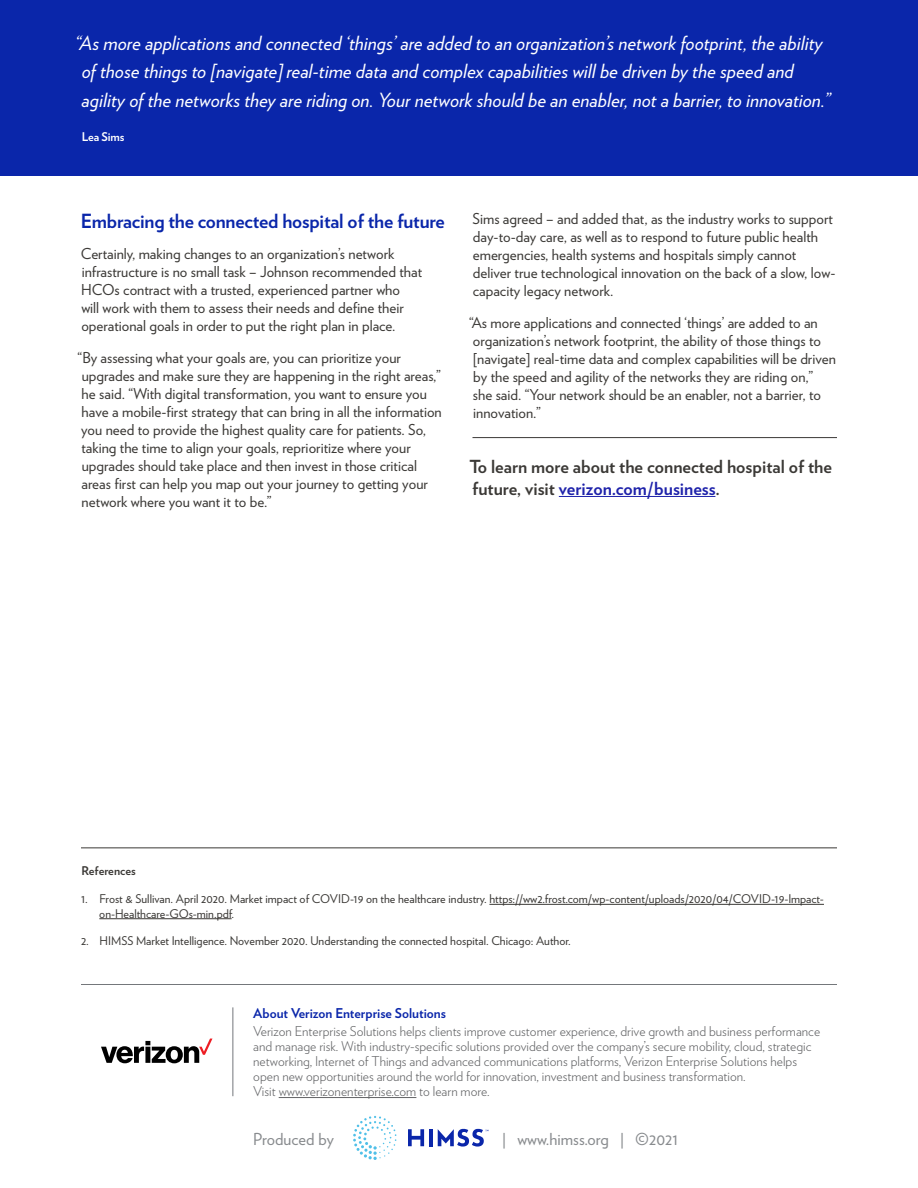
<style>
.page{position:relative;width:918px;height:1188px;background:#fff}
.page>*{position:absolute;margin:0;border:0;box-sizing:border-box;transform-origin:0 0}
.t1{font:italic 19.5px/28.5px "Verlag";color:#fff}
.t2{font:700 19.5px "Verlag";letter-spacing:-.01em;color:#0a26aa}
.t3{font:700 18px/21.6px "Verlag";color:#3b3936}
.t4{font:16.5px "Verlag";color:#888b8e}
.t5{font:15px/18px "Verlag";color:#3b3936}
.t6{font:300 13.5px/15px "Verlag";color:#636466}
.t7{font:700 13.5px "Verlag";color:#0a26aa}
.t8{font:12px/14.4px "Verlag";color:#3b3936}
.t9{font:700 12px "Verlag";color:#3b3936}
.t10{font:700 12px "Verlag";letter-spacing:-.01em;color:#fff}
.s1{color:#1e22aa}
</style>
<div class="page">
<hr style="left:81px;top:984px;width:756px;height:1px;background:#74777b">
<hr style="left:279px;top:1097px;width:137px;height:1px;background:#636466">
<svg style="left:408px;top:1129px;width:16px;height:17px"></svg>
<hr style="left:429px;top:1129px;width:4px;height:17px;background:#0a26aa">
<svg style="left:353px;top:1116px;width:43px;height:44px"></svg>
<svg style="left:438px;top:1129px;width:51px;height:18px"></svg>
<hr style="left:232px;top:1007px;width:1px;height:89px;background:#74777b">
<svg style="left:101px;top:1039px;width:111px;height:24px"></svg>
<hr style="left:81px;top:847px;width:756px;height:1px;background:#3b3936">
<hr style="left:489px;top:904px;width:335px;height:1px;background:#3b3936">
<hr style="left:99px;top:918px;width:133px;height:1px;background:#3b3936">
<hr style="left:472px;top:437px;width:365px;height:1px;background:#3b3936">
<hr style="left:559px;top:496px;width:156px;height:1px;background:#1e22aa">
<div style="left:0;top:0;width:918px;height:176px;background:#0a26aa"></div>
<p class="t1" style="left:82px;top:27px;width:750px;text-indent:-6px">“As more applications and connected ‘things’ are added to an organization’s network footprint, the ability of those things to [navigate] real-time data and complex capabilities will be driven by the speed and agility of the networks they are riding on. Your network should be an enabler, not a barrier, to innovation.”</p>
<p class="t10" style="left:82px;top:128px;width:44px">Lea Sims</p>
<h1 class="t2" style="left:81px;top:205px;width:365px">Embracing the connected hospital of the future</h1>
<p class="t5" style="left:81px;top:244px;width:343px">Certainly, making changes to an organization’s network infrastructure is no small task – Johnson recommended that HCOs contract with a trusted, experienced partner who<br>will work with them to assess their needs and define their operational goals in order to put the right plan in place.</p>
<p class="t5" style="left:78px;top:348px;width:366px">“By assessing what your goals are, you can prioritize your upgrades and make sure they are happening in the right areas,” he said. “With digital transformation, you want to ensure you have a mobile-first strategy that can bring in all the information you need to provide the highest quality care for patients. So, taking the time to align your goals, reprioritize where your upgrades should take place and then invest in those critical areas first can help you map out your journey to getting your network where you want it to be.”</p>
<p class="t5" style="left:473px;top:209px;width:364px">Sims agreed – and added that, as the industry works to support day-to-day care, as well as to respond to future public health emergencies, health systems and hospitals simply cannot deliver true technological innovation on the back of a slow, low&shy;capacity legacy network.</p>
<p class="t5" style="left:469px;top:313px;width:368px">“As more applications and connected ‘things’ are added to an organization’s network footprint, the ability of those things to [navigate] real-time data and complex capabilities will be driven by the speed and agility of the networks they are riding on,”<br>she said. “Your network should be an enabler, not a barrier, to innovation.”</p>
<p class="t3" style="left:470px;top:455px;width:364px">To learn more about the connected hospital of the future, visit <span class="s1">verizon.com/business</span>.</p>
<p class="t9" style="left:82px;top:861px;width:56px">References</p>
<p class="t8" style="left:99px;top:891px;width:726px;text-indent:-18px">1. Frost &amp; Sullivan. April 2020. Market impact of COVID-19 on the healthcare industry. https://ww2.frost.com/wp-content/uploads/2020/04/COVID-19-Impact&shy;on-Healthcare-GOs-min.pdf.</p>
<p class="t8" style="left:81px;top:933px;width:491px">2. HIMSS Market Intelligence. November 2020. Understanding the connected hospital. Chicago: Author.</p>
<p class="t7" style="left:253px;top:1003px;width:194px">About Verizon Enterprise Solutions</p>
<p class="t6" style="left:253px;top:1023px;width:568px">Verizon Enterprise Solutions helps clients improve customer experience, drive growth and business performance and manage risk. With industry-specific solutions provided over the company’s secure mobility, cloud, strategic networking, Internet of Things and advanced communications platforms, Verizon Enterprise Solutions helps open new opportunities around the world for innovation, investment and business transformation.<br>Visit www.verizonenterprise.com to learn more.</p>
<p class="t4" style="left:253px;top:1126px;width:82px">Produced by</p>
<p class="t4" style="left:502px;top:1126px;width:177px">| www.himss.org | ©2021</p>
</div>
